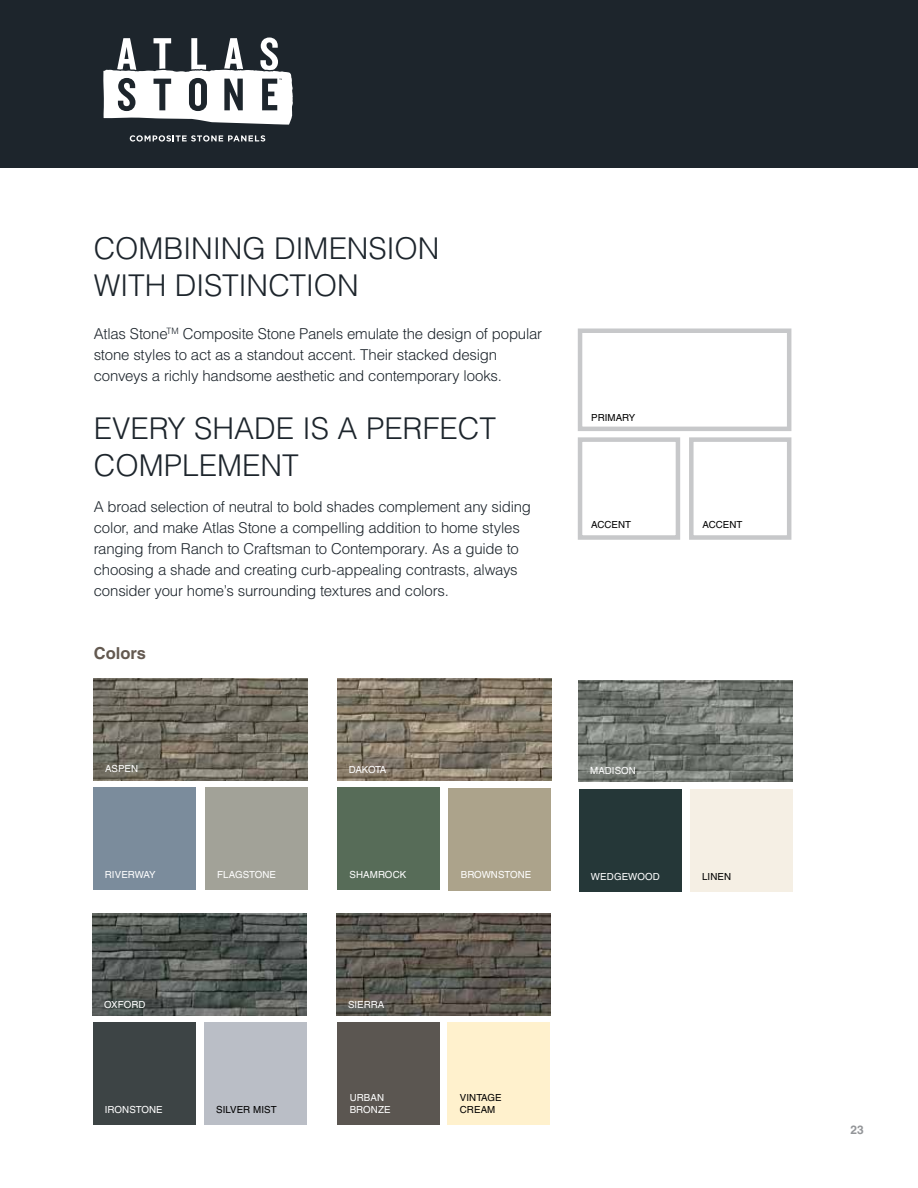
<style>
.page{position:relative;width:918px;height:1188px;background:#fff}
.page>*{position:absolute;margin:0;border:0;box-sizing:border-box;transform-origin:0 0}
.t1{font:300 30px/37.5px "Helvetica LT Std";color:#1d252c}
.t2{font:700 16.5px "Helvetica LT Std";color:#635950}
.t3{font:300 15px/21px "Helvetica LT Std";letter-spacing:-.015em;color:#1d252c}
.t4{font:700 12px "Helvetica LT Std";color:#939598}
.t5{font:9.75px/12px "Helvetica LT Std";color:#fff}
.t6{font:9.75px/12px "Helvetica LT Std";color:#000}
</style>
<div class="page">
<div style="left:93px;top:1023px;width:102px;height:102px;background:#3d4445"></div>
<div style="left:448px;top:1023px;width:102px;height:102px;background:#fff1cd"></div>
<div style="left:338px;top:1023px;width:102px;height:102px;background:#5b5651"></div>
<div style="left:338px;top:788px;width:102px;height:102px;background:#576c58"></div>
<div style="left:690px;top:789px;width:102px;height:103px;background:#f5efe4"></div>
<div style="left:579px;top:789px;width:102px;height:103px;background:#253738"></div>
<div style="left:449px;top:788px;width:102px;height:102px;background:#aca38b"></div>
<div style="left:205px;top:788px;width:102px;height:102px;background:#a2a298"></div>
<div style="left:0;top:0;width:918px;height:167px;background:#1d252c"></div>
<img style="left:94px;top:679px;width:213px;height:101px">
<img style="left:579px;top:680px;width:214px;height:102px">
<img style="left:338px;top:679px;width:213px;height:101px">
<img style="left:93px;top:914px;width:214px;height:101px">
<img style="left:337px;top:914px;width:213px;height:101px">
<div style="left:578px;top:328px;width:213px;height:103px;border:4px solid #c7c8ca"></div>
<div style="left:578px;top:437px;width:102px;height:103px;border:4px solid #c7c8ca"></div>
<div style="left:689px;top:437px;width:102px;height:103px;border:4px solid #c7c8ca"></div>
<div style="left:93px;top:788px;width:102px;height:102px;background:#7b8c9c"></div>
<div style="left:204px;top:1023px;width:103px;height:102px;background:#babec6"></div>
<svg style="left:103px;top:38px;width:190px;height:87px"></svg>
<svg style="left:130px;top:135px;width:135px;height:6px"></svg>
<h1 class="t1" style="left:94px;top:229px;width:347px">COMBINING DIMENSION<br>WITH DISTINCTION</h1>
<p class="t3" style="left:94px;top:323px;width:450px">Atlas Stone<sup>TM</sup> Composite Stone Panels emulate the design of popular stone styles to act as a standout accent. Their stacked design conveys a richly handsome aesthetic and contemporary looks.</p>
<h1 class="t1" style="left:94px;top:409px;width:404px">EVERY SHADE IS A PERFECT<br>COMPLEMENT</h1>
<p class="t3" style="left:94px;top:496px;width:439px">A broad selection of neutral to bold shades complement any siding color, and make Atlas Stone a compelling addition to home styles ranging from Ranch to Craftsman to Contemporary. As a guide to choosing a shade and creating curb-appealing contrasts, always consider your home’s surrounding textures and colors.</p>
<p class="t2" style="left:94px;top:643px;width:54px">Colors</p>
<p class="t6" style="left:591px;top:411px;width:45px">PRIMARY</p>
<p class="t6" style="left:591px;top:518px;width:41px">ACCENT</p>
<p class="t6" style="left:703px;top:518px;width:41px">ACCENT</p>
<p class="t5" style="left:105px;top:763px;width:34px">ASPEN</p>
<p class="t5" style="left:349px;top:763px;width:39px">DAKOTA</p>
<p class="t5" style="left:590px;top:765px;width:47px">MADISON</p>
<p class="t5" style="left:105px;top:868px;width:52px">RIVERWAY</p>
<p class="t5" style="left:217px;top:869px;width:60px">FLAGSTONE</p>
<p class="t5" style="left:350px;top:868px;width:58px">SHAMROCK</p>
<p class="t5" style="left:461px;top:869px;width:72px">BROWNSTONE</p>
<p class="t5" style="left:591px;top:870px;width:70px">WEDGEWOOD</p>
<p class="t6" style="left:702px;top:870px;width:31px">LINEN</p>
<p class="t5" style="left:104px;top:998px;width:43px">OXFORD</p>
<p class="t5" style="left:348px;top:998px;width:38px">SIERRA</p>
<p class="t5" style="left:105px;top:1104px;width:59px">IRONSTONE</p>
<p class="t6" style="left:460px;top:1092px;width:43px">VINTAGE<br>CREAM</p>
<p class="t5" style="left:350px;top:1092px;width:42px">URBAN<br>BRONZE</p>
<p class="t6" style="left:216px;top:1104px;width:62px">SILVER MIST</p>
<p class="t4" style="left:851px;top:1122px;width:15px">23</p>
</div>
